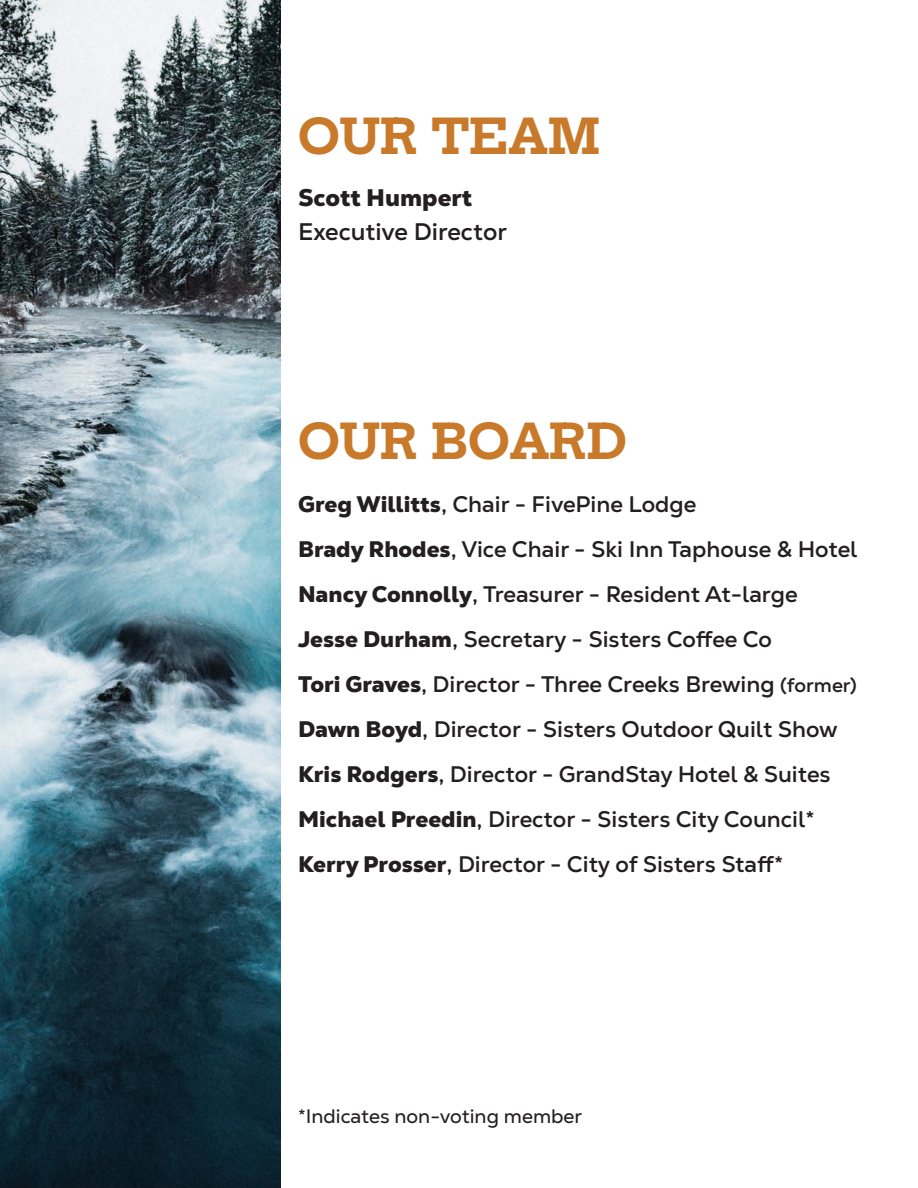
<style>
.page{position:relative;width:918px;height:1188px;background:#fff}
.page>*{position:absolute;margin:0;border:0;box-sizing:border-box;transform-origin:0 0}
.t1{font:200 48px "Hepta Slab";color:#c87929}
.t2{font:700 24px "Nexa Text";color:#231f20}
.t3{font:900 24px "Nexa Text";color:#231f20}
.t4{font:700 22.5px/45px "Nexa Text";color:#231f20}
.t5{font:19.5px "Nexa Text";color:#231f20}
.s1{font-weight:900}
.s2{font-size:19.5px}
</style>
<div class="page">
<img style="left:0;top:0;width:281px;height:1188px">
<h1 class="t1" style="left:298px;top:95px;width:303px">OUR TEAM</h1>
<p class="t3" style="left:298px;top:182px;width:176px">Scott Humpert</p>
<p class="t2" style="left:298px;top:217px;width:210px">Executive Director</p>
<h1 class="t1" style="left:298px;top:401px;width:330px">OUR BOARD</h1>
<p class="t4" style="left:298px;top:481px;width:561px"><span class="s1">Greg Willitts</span>, Chair - FivePine Lodge<br><span class="s1">Brady Rhodes</span>, Vice Chair - Ski Inn Taphouse &amp; Hotel <span class="s1">Nancy Connolly</span>, Treasurer - Resident At-large <span class="s1">Jesse Durham</span>, Secretary - Sisters Coffee Co<br><span class="s1">Tori Graves</span>, Director - Three Creeks Brewing <span class="s2">(former)<br></span><span class="s1">Dawn Boyd</span>, Director - Sisters Outdoor Quilt Show <span class="s1">Kris Rodgers</span>, Director - GrandStay Hotel &amp; Suites <span class="s1">Michael Preedin</span>, Director - Sisters City Council* <span class="s1">Kerry Prosser</span>, Director - City of Sisters Staff*</p>
<p class="t5" style="left:298px;top:1104px;width:286px">*Indicates non-voting member</p>
</div>
